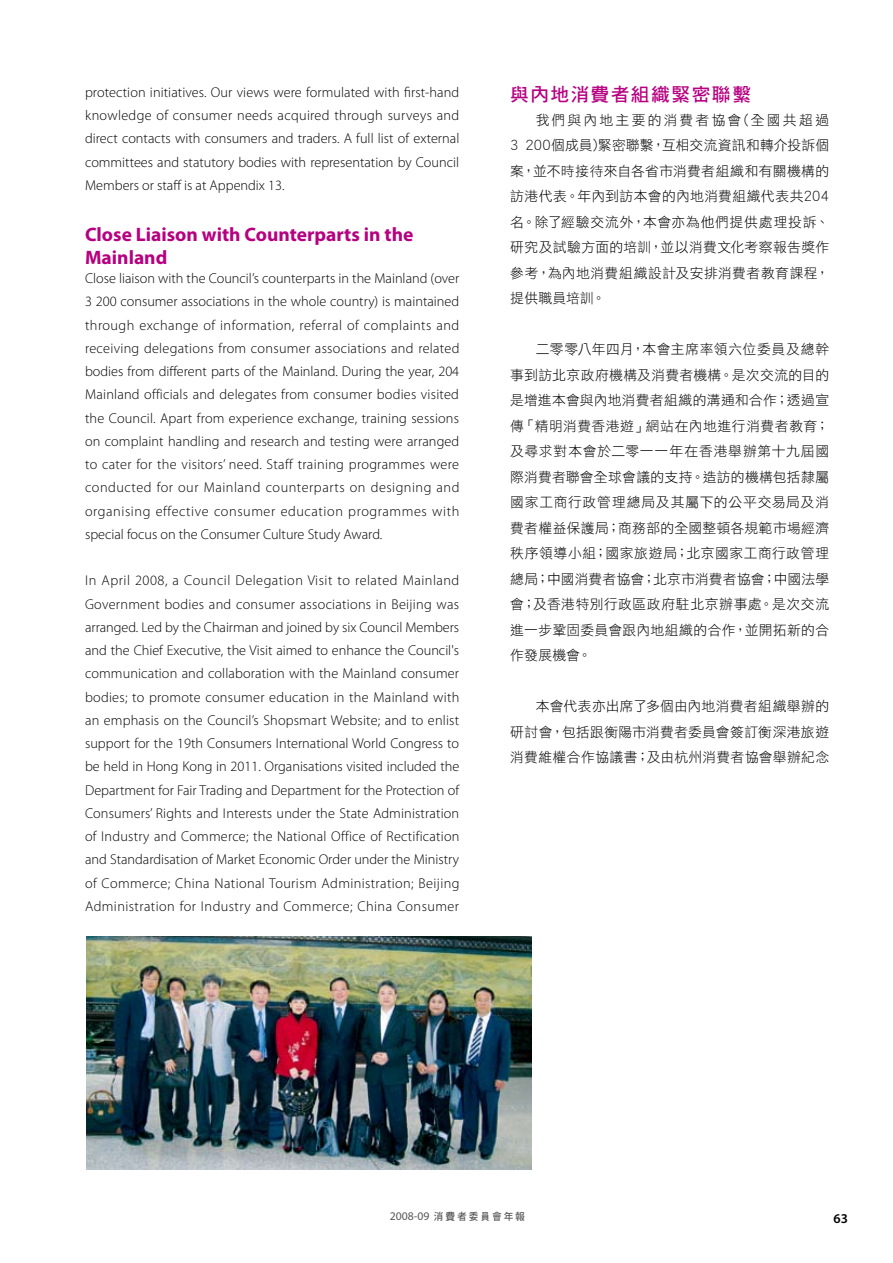
<style>
.page{position:relative;width:893px;height:1263px;background:#fff}
.page>*{position:absolute;margin:0;border:0;box-sizing:border-box;transform-origin:0 0}
.t1{font:700 19.5px/23.2px "Myriad Pro";color:#b60081}
.t2{font:18.75px "DF Hei HK W7";letter-spacing:.075em;color:#b60081}
.t3{font:300 14.25px/23.2px "Myriad Pro";color:#000;text-align:justify}
.t4{font:13.8px/25.5px "DF Hei HK W3";letter-spacing:.025em;color:#000;text-align:justify}
.t5{font:600 13.5px "Myriad Pro";color:#000}
.t6{font:10.2px "DF Hei HK W7";letter-spacing:.2em;color:#595757;scale:.95 1}
.s1{font-family:"Myriad Pro";font-size:11.7px}
</style>
<div class="page">
<img style="left:86px;top:937px;width:445px;height:233px">
<p class="t3" style="left:85px;top:80px;width:376px">protection initiatives. Our views were formulated with first-hand knowledge of consumer needs acquired through surveys and direct contacts with consumers and traders. A full list of external committees and statutory bodies with representation by Council Members or staff is at Appendix 13.</p>
<h1 class="t1" style="left:85px;top:222px;width:330px">Close Liaison with Counterparts in the<br>Mainland</h1>
<p class="t3" style="left:85px;top:266px;width:376px">Close liaison with the Council’s counterparts in the Mainland (over 3 200 consumer associations in the whole country) is maintained through exchange of information, referral of complaints and receiving delegations from consumer associations and related bodies from different parts of the Mainland. During the year, 204<br>Mainland officials and delegates from consumer bodies visited the Council. Apart from experience exchange, training sessions on complaint handling and research and testing were arranged to cater for the visitors’ need. Staff training programmes were conducted for our Mainland counterparts on designing and organising effective consumer education programmes with special focus on the Consumer Culture Study Award.</p>
<p class="t3" style="left:85px;top:569px;width:376px">In April 2008, a Council Delegation Visit to related Mainland Government bodies and consumer associations in Beijing was arranged. Led by the Chairman and joined by six Council Members and the Chief Executive, the Visit aimed to enhance the Council's communication and collaboration with the Mainland consumer bodies; to promote consumer education in the Mainland with an emphasis on the Council’s Shopsmart Website; and to enlist support for the 19th Consumers International World Congress to be held in Hong Kong in 2011. Organisations visited included the Department for Fair Trading and Department for the Protection of Consumers’ Rights and Interests under the State Administration of Industry and Commerce; the National Office of Rectification and Standardisation of Market Economic Order under the Ministry of Commerce; China National Tourism Administration; Beijing Administration for Industry and Commerce; China Consumer</p>
<h2 class="t2" style="left:510px;top:84px;width:242px">與內地消費者組織緊密聯繫</h2>
<p class="t4" style="left:510px;top:107px;width:320px;text-indent:26px">我們與內地主要的消費者協會(全國共超過3 200個成員)緊密聯繫，互相交流資訊和轉介投訴個案，並不時接待來自各省市消費者組織和有關機構的訪港代表。年內到訪本會的內地消費組織代表共204名。除了經驗交流外，本會亦為他們提供處理投訴、研究及試驗方面的培訓，並以消費文化考察報告獎作參考，為內地消費組織設計及安排消費者教育課程，提供職員培訓。</p>
<p class="t4" style="left:510px;top:336px;width:320px;text-indent:26px">二零零八年四月，本會主席率領六位委員及總幹事到訪北京政府機構及消費者機構。是次交流的目的是增進本會與內地消費者組織的溝通和合作；透過宣傳「精明消費香港遊」網站在內地進行消費者教育；及尋求對本會於二零一一年在香港舉辦第十九屆國際消費者聯會全球會議的支持。造訪的機構包括隸屬國家工商行政管理總局及其屬下的公平交易局及消費者權益保護局；商務部的全國整頓各規範市場經濟秩序領導小組；國家旅遊局；北京國家工商行政管理總局；中國消費者協會；北京市消費者協會；中國法學會；及香港特別行政區政府駐北京辦事處。是次交流進一步鞏固委員會跟內地組織的合作，並開拓新的合作發展機會。</p>
<p class="t4" style="left:510px;top:693px;width:320px;text-indent:26px">本會代表亦出席了多個由內地消費者組織舉辦的研討會，包括跟衡陽市消費者委員會簽訂衡深港旅遊消費維權合作協議書；及由杭州消費者協會舉辦紀念</p>
<p class="t6" style="left:390px;top:1211px;width:144px"><span class="s1">2008-09</span> 消費者委員會年報</p>
<p class="t5" style="left:833px;top:1210px;width:16px">63</p>
</div>
